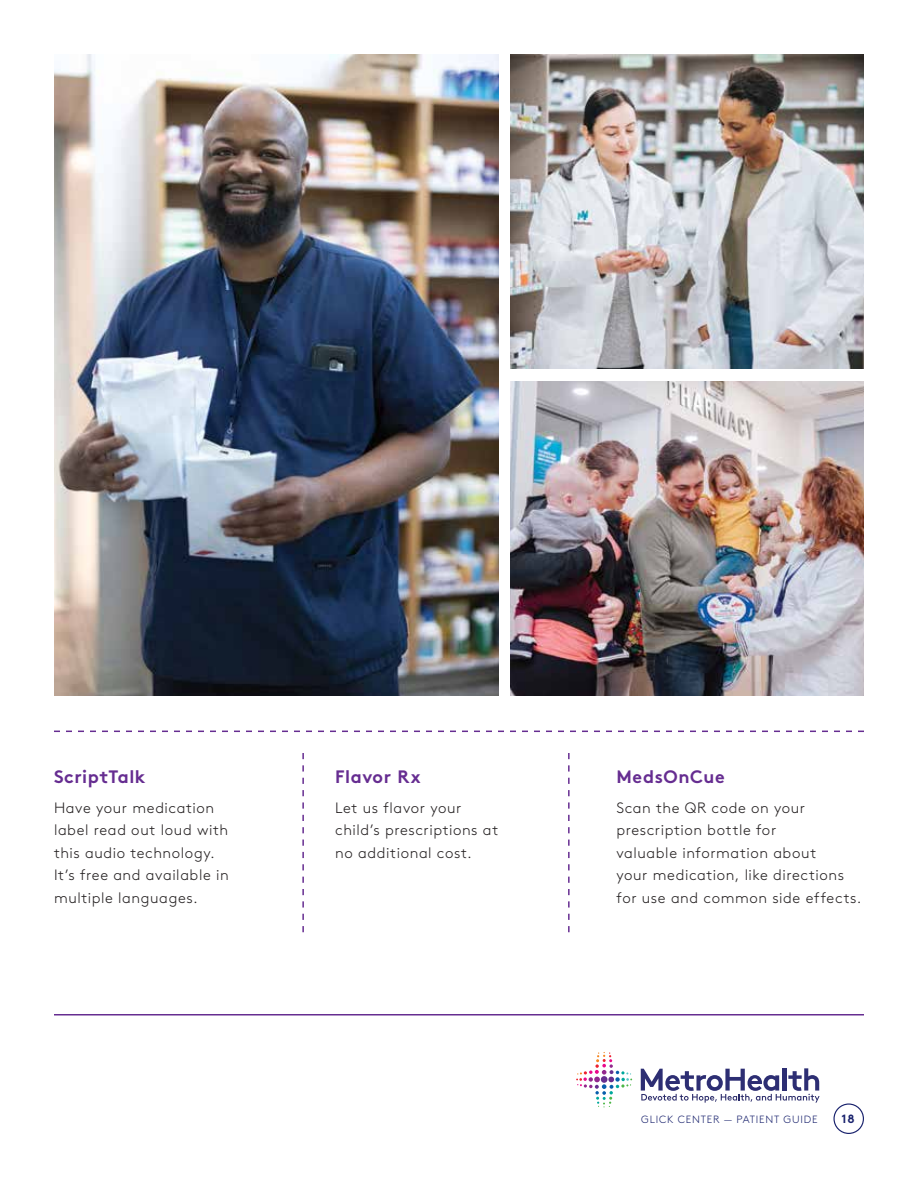
<style>
.page{position:relative;width:918px;height:1188px;background:#fff}
.page>*{position:absolute;margin:0;border:0;box-sizing:border-box;transform-origin:0 0}
.t1{font:700 18px "Brown";letter-spacing:.035em;color:#662d91}
.t2{font:300 15px/22.5px "Brown";letter-spacing:.04em;color:#231f20}
.t3{font:700 12px "Brown";color:#19226d}
.t4{font:300 10.5px "Brown";letter-spacing:.08em;color:#19226d}
</style>
<div class="page">
<div style="left:833px;top:1103px;width:31px;height:31px;border:1px solid #19226d;border-radius:50%"></div>
<hr style="left:54px;top:1014px;width:810px;height:2px;background:#662d91">
<svg style="left:576px;top:1052px;width:56px;height:55px"></svg>
<div style="left:601px;top:1076px;width:7px;height:7px;background:#662f8f;border-radius:50%"></div>
<svg style="left:641px;top:1068px;width:179px;height:35px"></svg>
<svg style="left:54px;top:731px;width:810px;height:1px"></svg>
<svg style="left:302px;top:753px;width:2px;height:179px"></svg>
<svg style="left:568px;top:753px;width:2px;height:179px"></svg>
<img style="left:54px;top:54px;width:444px;height:642px">
<img style="left:510px;top:54px;width:354px;height:314px">
<img style="left:510px;top:381px;width:354px;height:315px">
<p class="t1" style="left:54px;top:762px;width:93px">ScriptTalk</p>
<p class="t2" style="left:54px;top:795px;width:176px">Have your medication label read out loud with this audio technology.<br>It’s free and available in multiple languages.</p>
<p class="t1" style="left:335px;top:762px;width:87px">Flavor Rx</p>
<p class="t2" style="left:335px;top:795px;width:165px">Let us flavor your child’s prescriptions at no additional cost.</p>
<p class="t1" style="left:616px;top:762px;width:110px">MedsOnCue</p>
<p class="t2" style="left:616px;top:795px;width:246px">Scan the QR code on your prescription bottle for<br>valuable information about<br>your medication, like directions for use and common side effects.</p>
<p class="t4" style="left:641px;top:1112px;width:178px">GLICK CENTER — PATIENT GUIDE</p>
<p class="t3" style="left:841px;top:1110px;width:15px">18</p>
</div>
